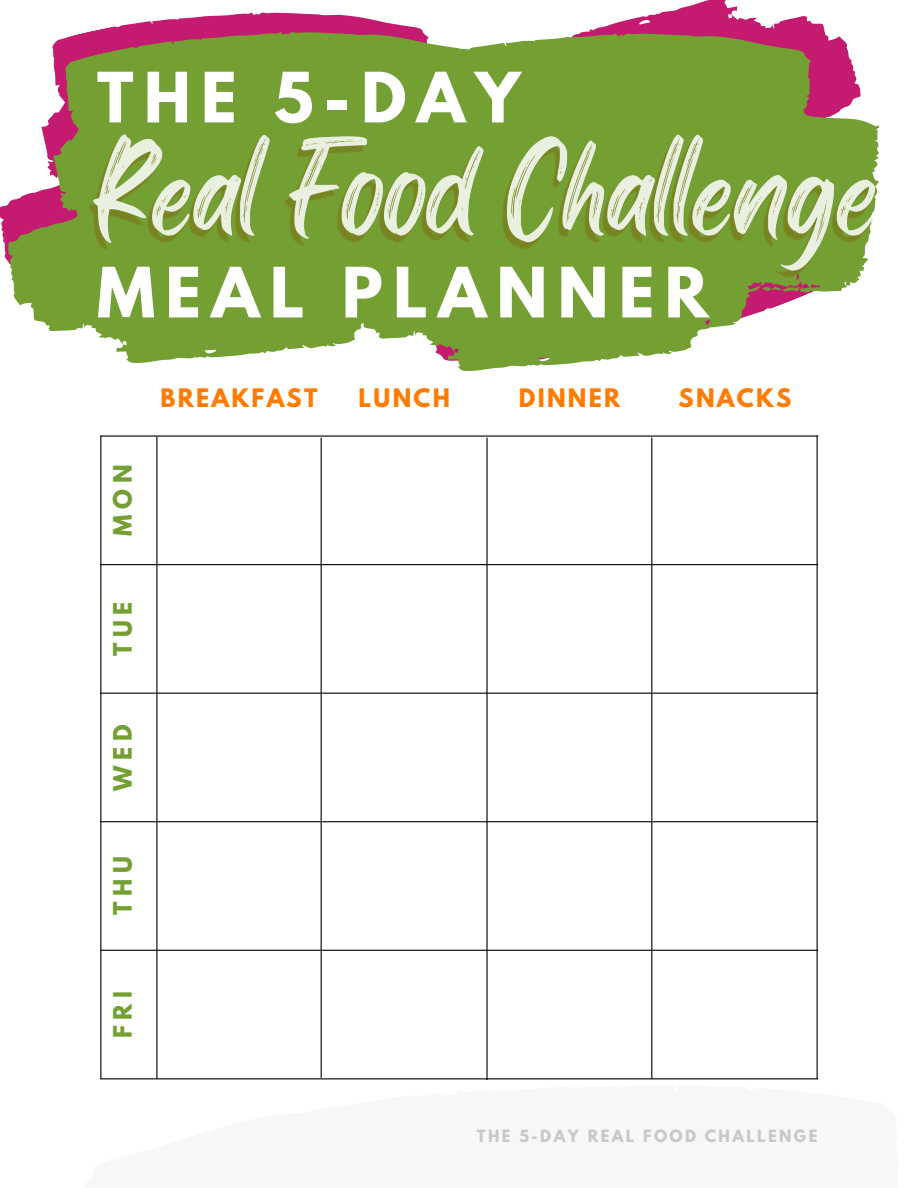
<style>
.page{position:relative;width:918px;height:1188px;background:#fff}
.page>*{position:absolute;margin:0;border:0;box-sizing:border-box;transform-origin:0 0}
.t1{font:700 61.5px "League Spartan";letter-spacing:.165em;color:#fff}
.t2{font:700 22.65px "League Spartan";letter-spacing:.1em;color:#ff7b01}
.t3{font:700 22.65px "League Spartan";letter-spacing:.25em;color:#739f33}
.t4{font:700 15px "League Spartan";letter-spacing:.155em;color:#c8c8c8}
</style>
<div class="page">
<svg style="left:0;top:12px;width:294px;height:351px;fill:#739f33"></svg>
<svg style="left:294px;top:0;width:585px;height:371px;fill:#739f33"></svg>
<svg style="left:762px;top:289px;width:38px;height:6px"></svg>
<hr style="left:156px;top:437px;width:1px;height:642px;background:#000">
<hr style="left:321px;top:438px;width:1px;height:640px;background:#000">
<hr style="left:651px;top:438px;width:1px;height:641px;background:#000">
<hr style="left:486px;top:438px;width:2px;height:642px;background:#000">
<hr style="left:817px;top:436px;width:1px;height:643px;background:#000">
<hr style="left:100px;top:436px;width:1px;height:643px;background:#000">
<hr style="left:100px;top:435px;width:718px;height:2px;background:#000">
<hr style="left:100px;top:564px;width:718px;height:1px;background:#000">
<hr style="left:100px;top:693px;width:718px;height:1px;background:#000">
<hr style="left:100px;top:821px;width:718px;height:1px;background:#000">
<hr style="left:100px;top:950px;width:718px;height:1px;background:#000">
<img style="left:86px;top:105px;width:791px;height:184px">
<svg style="left:100px;top:1001px;width:719px;height:79px"></svg>
<h1 class="t1" style="left:97px;top:67px;width:425px">THE 5-DAY</h1>
<h1 class="t1" style="left:97px;top:262px;width:613px">MEAL PLANNER</h1>
<p class="t3" style="left:111px;top:536px;width:73px;rotate:-90deg">MON</p>
<p class="t3" style="left:111px;top:656px;width:56px;rotate:-90deg">TUE</p>
<p class="t3" style="left:111px;top:791px;width:68px;rotate:-90deg">WED</p>
<p class="t3" style="left:111px;top:915px;width:60px;rotate:-90deg">THU</p>
<p class="t2" style="left:161px;top:387px;width:159px">BREAKFAST</p>
<p class="t2" style="left:359px;top:387px;width:93px">LUNCH</p>
<p class="t2" style="left:519px;top:387px;width:103px">DINNER</p>
<p class="t2" style="left:679px;top:387px;width:114px">SNACKS</p>
<p class="t3" style="left:111px;top:1038px;width:49px;rotate:-90deg">FRI</p>
<p class="t4" style="left:477px;top:1128px;width:342px">THE 5-DAY REAL FOOD CHALLENGE</p>
</div>
